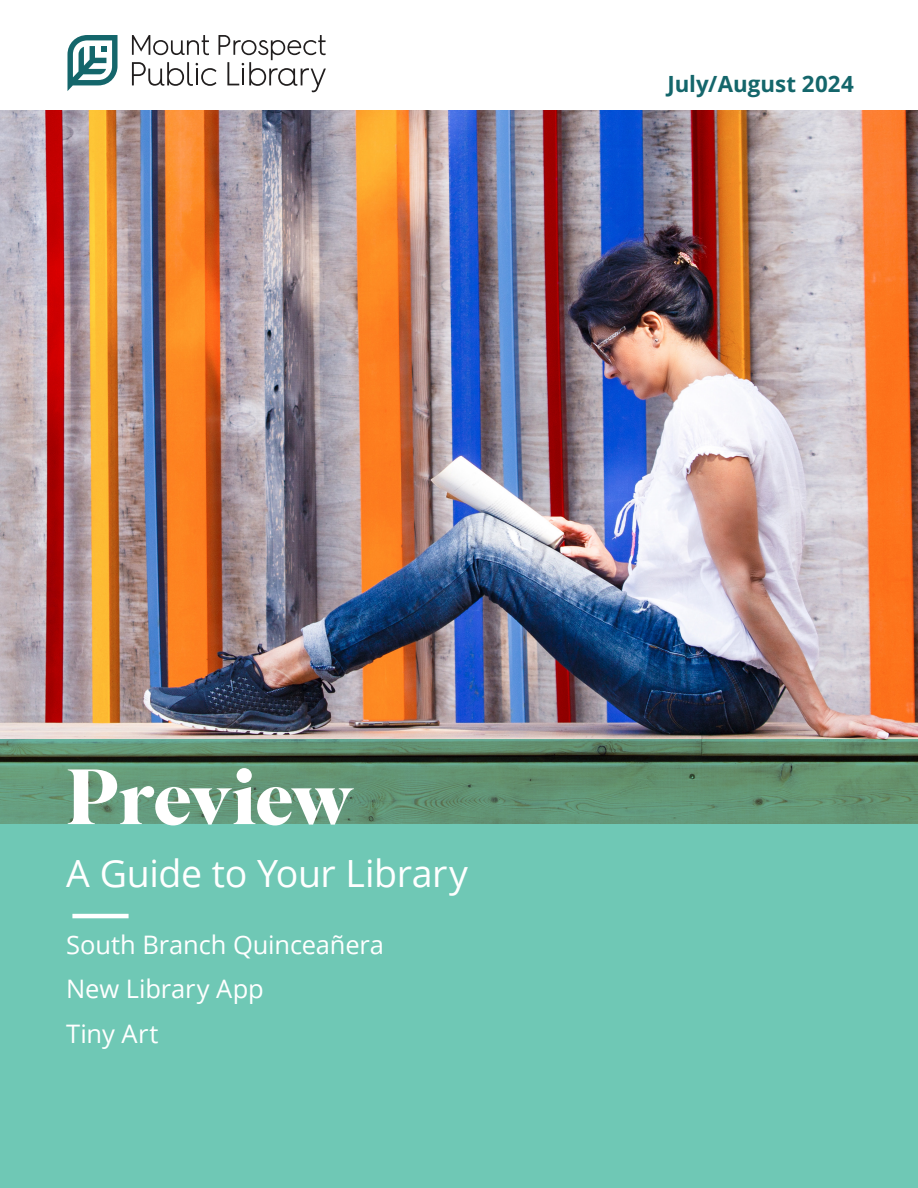
<style>
.page{position:relative;width:918px;height:1188px;background:#fff}
.page>*{position:absolute;margin:0;border:0;box-sizing:border-box;transform-origin:0 0}
.prorgam_date{font:700 78px "Superior Title";letter-spacing:-.025em;color:#fff}
.prorgam_date-2{font:37.5px "Open Sans";letter-spacing:-.01em;color:#fff}
.t1{font:25.5px "Open Sans";letter-spacing:-.005em;color:#fff}
.t2{font:700 22.35px "Open Sans";color:#14666b}
</style>
<div class="page">
<svg style="left:132px;top:35px;width:194px;height:57px"></svg>
<svg style="left:68px;top:35px;width:50px;height:56px"></svg>
<img style="left:0;top:111px;width:918px;height:629px">
<svg style="left:0;top:740px;width:918px;height:448px;background:#6bbca7"></svg>
<hr style="left:72px;top:914px;width:57px;height:4px;background:#fff">
<p class="t2" style="left:667px;top:68px;width:188px">July/August 2024</p>
<p class="prorgam_date" style="left:66px;top:748px;width:290px">Preview</p>
<p class="prorgam_date-2" style="left:66px;top:848px;width:403px">A Guide to Your Library</p>
<p class="t1" style="left:66px;top:927px;width:320px">South Branch Quinceañera</p>
<p class="t1" style="left:66px;top:972px;width:199px">New Library App</p>
<p class="t1" style="left:66px;top:1016px;width:94px">Tiny Art</p>
</div>
